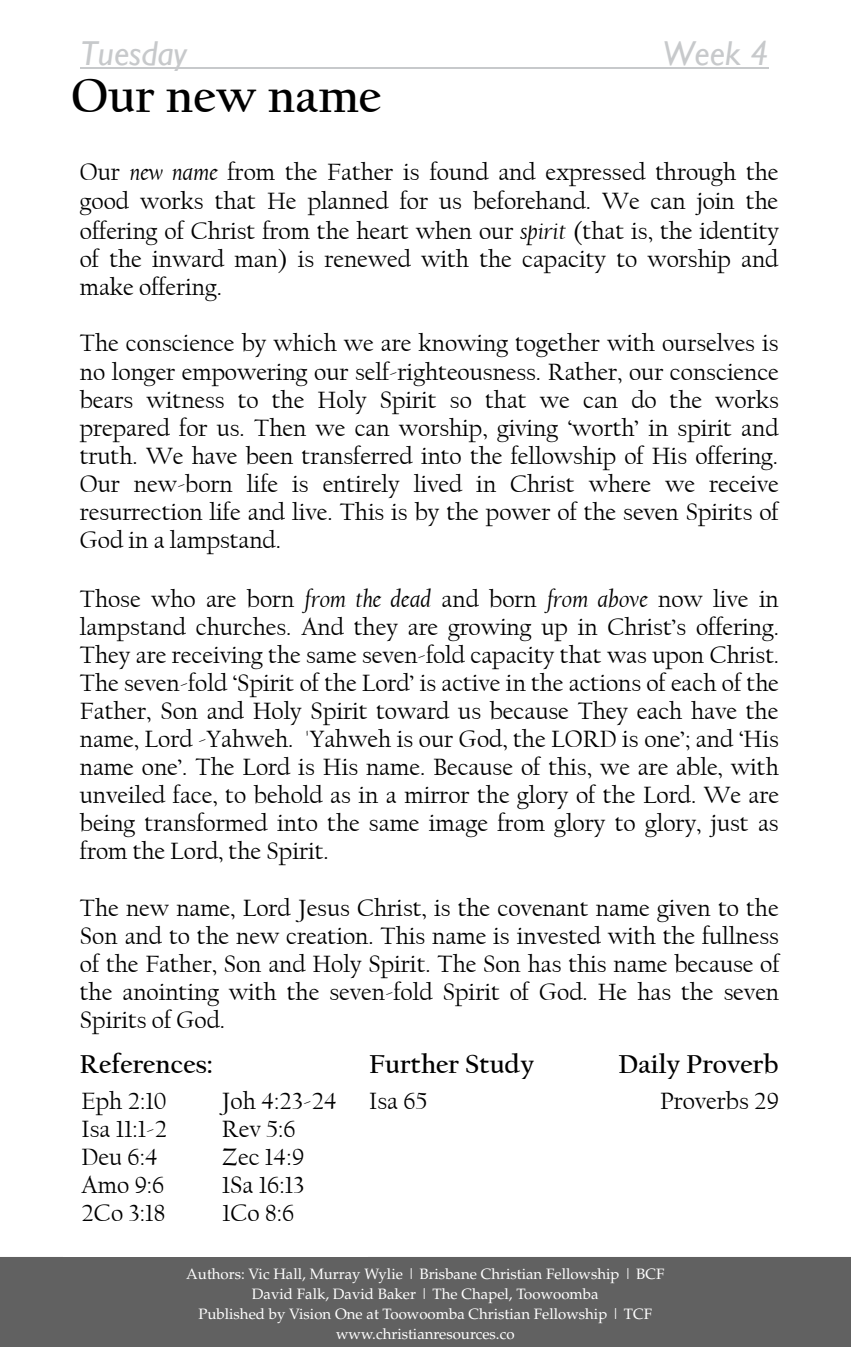
<style>
.page{position:relative;width:851px;height:1347px;background:#fff}
.page>*{position:absolute;margin:0;border:0;box-sizing:border-box;transform-origin:0 0}
.t1{font:700 49.5px "Californian FB";color:#000}
.t2{font:italic 34.5px "Gill Sans";color:#c7c9cb}
.t3{font:29.75px "Times New Roman";color:#000}
.t4{font:700 27.25px "Californian FB";color:#000}
.t5{font:24.75px/28px "Californian FB";color:#000;text-align:justify}
.t6{font:15px/20px "Palatino";color:#fff;text-align:center}
.s1{font-style:italic}
</style>
<div class="page">
<svg style="left:850px;top:1257px;width:1px;height:89px"></svg>
<div style="left:1px;top:1258px;width:848px;height:87px;background:#616161"></div>
<hr style="left:80px;top:67px;width:688px;height:2px;background:#c7c9cb">
<h2 class="t2" style="left:80px;top:33px;width:108px">Tuesday</h2>
<h2 class="t2" style="left:662px;top:33px;width:107px">Week 4</h2>
<h1 class="t1" style="left:71px;top:68px;width:311px">Our new name</h1>
<p class="t5" style="left:80px;top:158px;width:700px;line-height:28.8px">Our <span class="s1">new name</span> from the Father is found and expressed through the good works that He planned for us beforehand. We can join the offering of Christ from the heart when our <span class="s1">spirit</span> (that is, the identity of the inward man) is renewed with the capacity to worship and make offering.</p>
<p class="t5" style="left:80px;top:330px;width:700px">The conscience by which we are knowing together with ourselves is no longer empowering our self-righteousness. Rather, our conscience bears witness to the Holy Spirit so that we can do the works prepared for us. Then we can worship, giving ‘worth’ in spirit and truth. We have been transferred into the fellowship of His offering.<br>Our new-born life is entirely lived in Christ where we receive resurrection life and live. This is by the power of the seven Spirits of God in a lampstand.</p>
<p class="t5" style="left:80px;top:585px;width:700px">Those who are born <span class="s1">from the dead</span> and born <span class="s1">from above</span> now live in lampstand churches. And they are growing up in Christ’s offering.<br>They are receiving the same seven-fold capacity that was upon Christ.<br>The seven-fold ‘Spirit of the Lord’ is active in the actions of each of the Father, Son and Holy Spirit toward us because They each have the name, Lord -Yahweh. 'Yahweh is our God, the LORD is one’; and ‘His name one’. The Lord is His name. Because of this, we are able, with unveiled face, to behold as in a mirror the glory of the Lord. We are being transformed into the same image from glory to glory, just as from the Lord, the Spirit.</p>
<p class="t5" style="left:80px;top:893px;width:701px">The new name, Lord Jesus Christ, is the covenant name given to the Son and to the new creation. This name is invested with the fullness of the Father, Son and Holy Spirit. The Son has this name because of the anointing with the seven-fold Spirit of God. He has the seven Spirits of God.</p>
<p class="t4" style="left:369px;top:1048px;width:166px">Further Study</p>
<p class="t4" style="left:80px;top:1048px;width:135px">References:</p>
<p class="t4" style="left:618px;top:1048px;width:161px">Daily Proverb</p>
<p class="t3" style="left:369px;top:1083px;width:72px">Rev 3</p>
<p class="t5" style="left:82px;top:1086px;width:86px">Eph 2:10</p>
<p class="t5" style="left:222px;top:1086px;width:117px">Joh 4:23-24</p>
<p class="t5" style="left:82px;top:1115px;width:87px">Isa 11:1-2</p>
<p class="t5" style="left:222px;top:1115px;width:75px">Rev 5:6</p>
<p class="t5" style="left:82px;top:1143px;width:78px">Deu 6:4</p>
<p class="t5" style="left:222px;top:1143px;width:84px">Zec 14:9</p>
<p class="t5" style="left:82px;top:1171px;width:84px">Amo 9:6</p>
<p class="t5" style="left:222px;top:1171px;width:84px">1Sa 16:13</p>
<p class="t5" style="left:82px;top:1199px;width:85px">2Co 3:18</p>
<p class="t5" style="left:222px;top:1199px;width:74px">1Co 8:6</p>
<p class="t5" style="left:660px;top:1086px;width:120px">Proverbs 29</p>
<p class="t5" style="left:369px;top:1086px;width:60px">Isa 65</p>
<p class="t6" style="left:186px;top:1263px;width:479px">Authors: Vic Hall, Murray Wylie | Brisbane Christian Fellowship | BCF David Falk, David Baker | The Chapel, Toowoomba<br>Published by Vision One at Toowoomba Christian Fellowship | TCF www.christianresources.co</p>
</div>
